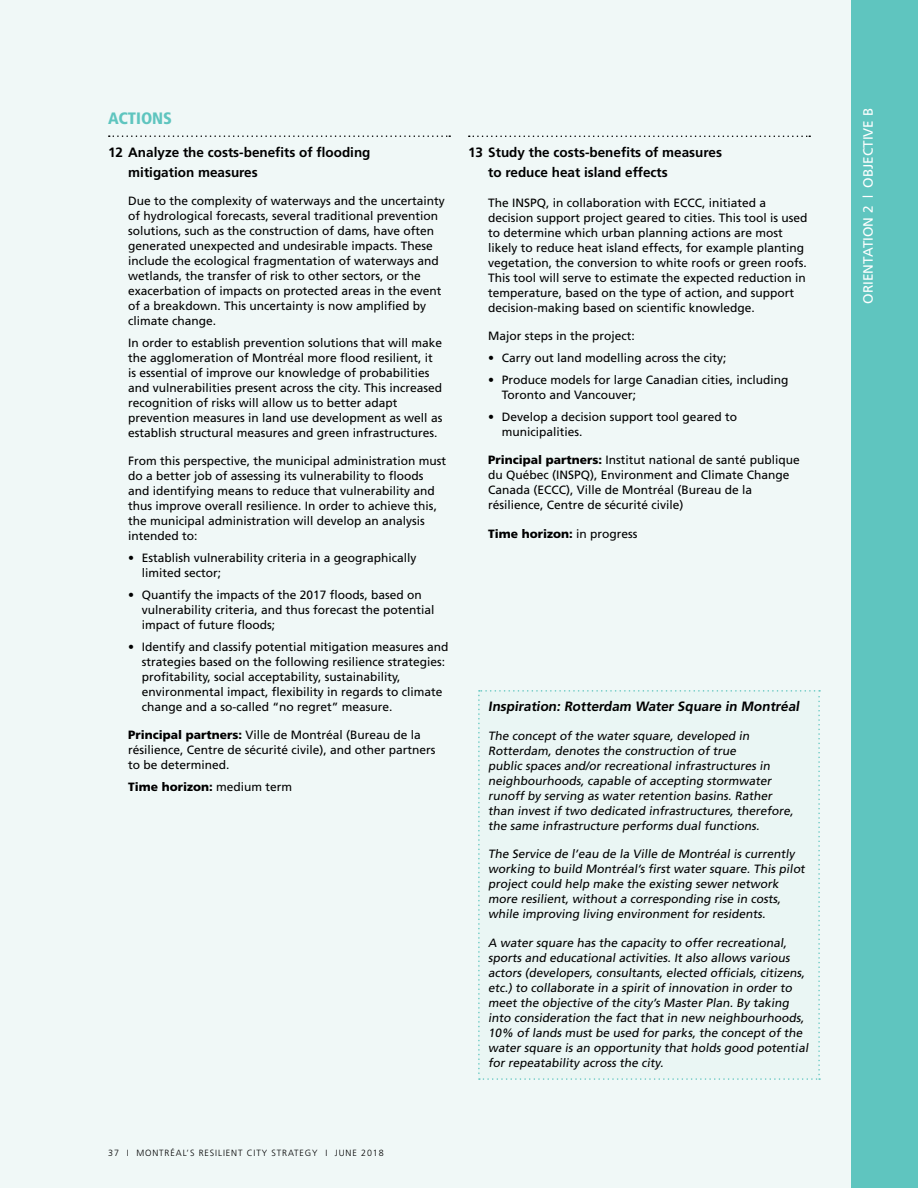
<style>
.page{position:relative;width:918px;height:1188px;background:#f0f8f7}
.page>*{position:absolute;margin:0;border:0;box-sizing:border-box;transform-origin:0 0}
.t1{font:900 condensed 16.5px "Frutiger";color:#5fc5bf}
.t2{font:700 13.5px/19.5px "Frutiger";color:#000}
.t3{font:13.5px "Frutiger";color:#fff}
.t4{font:12px/15px "Frutiger";color:#000}
.t5{font:900 12px "Frutiger";color:#000}
.t6{font:300 9px "Frutiger";letter-spacing:.1em;color:#000}
.s1{font-weight:900}
.s2{font-weight:400}
</style>
<div class="page">
<div style="left:851px;top:0;width:67px;height:1188px;background:#5fc5bf"></div>
<svg style="left:109px;top:135px;width:341px;height:2px"></svg>
<svg style="left:469px;top:136px;width:341px;height:1px"></svg>
<svg style="left:478px;top:690px;width:342px;height:390px"></svg>
<h1 class="t1" style="left:108px;top:109px;width:66px">ACTIONS</h1>
<p class="t2" style="left:128px;top:143px;width:244px;text-indent:-20px">12 Analyze the costs-benefits of flooding mitigation measures</p>
<p class="t4" style="left:128px;top:193px;width:318px">Due to the complexity of waterways and the uncertainty of hydrological forecasts, several traditional prevention solutions, such as the construction of dams, have often generated unexpected and undesirable impacts. These include the ecological fragmentation of waterways and wetlands, the transfer of risk to other sectors, or the exacerbation of impacts on protected areas in the event of a breakdown. This uncertainty is now amplified by climate change.</p>
<p class="t4" style="left:128px;top:335px;width:316px">In order to establish prevention solutions that will make the agglomeration of Montréal more flood resilient, it is essential of improve our knowledge of probabilities and vulnerabilities present across the city. This increased recognition of risks will allow us to better adapt prevention measures in land use development as well as establish structural measures and green infrastructures.</p>
<p class="t4" style="left:128px;top:454px;width:320px">From this perspective, the municipal administration must do a better job of assessing its vulnerability to floods and identifying means to reduce that vulnerability and thus improve overall resilience. In order to achieve this, the municipal administration will develop an analysis intended to:</p>
<p class="t4" style="left:142px;top:550px;width:276px;text-indent:-14px">• Establish vulnerability criteria in a geographically limited sector;</p>
<p class="t4" style="left:142px;top:587px;width:294px;text-indent:-14px">• Quantify the impacts of the 2017 floods, based on vulnerability criteria, and thus forecast the potential impact of future floods;</p>
<p class="t4" style="left:142px;top:639px;width:308px;text-indent:-14px">• Identify and classify potential mitigation measures and strategies based on the following resilience strategies: profitability, social acceptability, sustainability, environmental impact, flexibility in regards to climate change and a so-called “no regret” measure.</p>
<p class="t4" style="left:128px;top:727px;width:309px"><span class="s1">Principal partners:</span> Ville de Montréal (Bureau de la résilience, Centre de sécurité civile), and other partners to be determined.</p>
<p class="t5" style="left:128px;top:779px;width:166px">Time horizon: <span class="s2">medium term</span></p>
<p class="t2" style="left:488px;top:143px;width:235px;text-indent:-20px">13 Study the costs-benefits of measures to reduce heat island effects</p>
<p class="t4" style="left:488px;top:195px;width:321px">The INSPQ, in collaboration with ECCC, initiated a decision support project geared to cities. This tool is used to determine which urban planning actions are most likely to reduce heat island effects, for example planting vegetation, the conversion to white roofs or green roofs.<br>This tool will serve to estimate the expected reduction in temperature, based on the type of action, and support decision-making based on scientific knowledge.</p>
<p class="t4" style="left:488px;top:328px;width:148px">Major steps in the project:</p>
<p class="t4" style="left:488px;top:350px;width:240px">• Carry out land modelling across the city;</p>
<p class="t4" style="left:502px;top:372px;width:288px;text-indent:-14px">• Produce models for large Canadian cities, including<br>Toronto and Vancouver;</p>
<p class="t4" style="left:502px;top:409px;width:237px;text-indent:-14px">• Develop a decision support tool geared to municipalities.</p>
<p class="t4" style="left:488px;top:452px;width:313px"><span class="s1">Principal partners:</span> Institut national de santé publique du Québec (INSPQ), Environment and Climate Change Canada (ECCC), Ville de Montréal (Bureau de la résilience, Centre de sécurité civile)</p>
<p class="t5" style="left:488px;top:526px;width:151px">Time horizon: <span class="s2">in progress</span></p>
<p class="t2" style="left:488px;top:697px;width:315px">Inspiration: Rotterdam Water Square in Montréal</p>
<p class="t4" style="left:488px;top:728px;width:309px">The concept of the water square, developed in Rotterdam, denotes the construction of true<br>public spaces and/or recreational infrastructures in neighbourhoods, capable of accepting stormwater runoff by serving as water retention basins. Rather than invest if two dedicated infrastructures, therefore, the same infrastructure performs dual functions.</p>
<p class="t4" style="left:488px;top:847px;width:320px">The Service de l’eau de la Ville de Montréal is currently working to build Montréal’s first water square. This pilot project could help make the existing sewer network more resilient, without a corresponding rise in costs, while improving living environment for residents.</p>
<p class="t4" style="left:488px;top:935px;width:324px">A water square has the capacity to offer recreational, sports and educational activities. It also allows various actors (developers, consultants, elected officials, citizens, etc.) to collaborate in a spirit of innovation in order to meet the objective of the city ’s Master Plan. By taking into consideration the fact that in new neighbourhoods, 10% of lands must be used for parks, the concept of the water square is an opportunity that holds good potential for repeatability across the city.</p>
<p class="t6" style="left:108px;top:1148px;width:277px">37 I MONTRÉAL’S RESILIENT CITY STRATEGY I JUNE 2018</p>
<p class="t3" style="left:860px;top:304px;width:197px;rotate:-90deg">ORIENTATION 2 | OBJECTIVE B</p>
</div>
